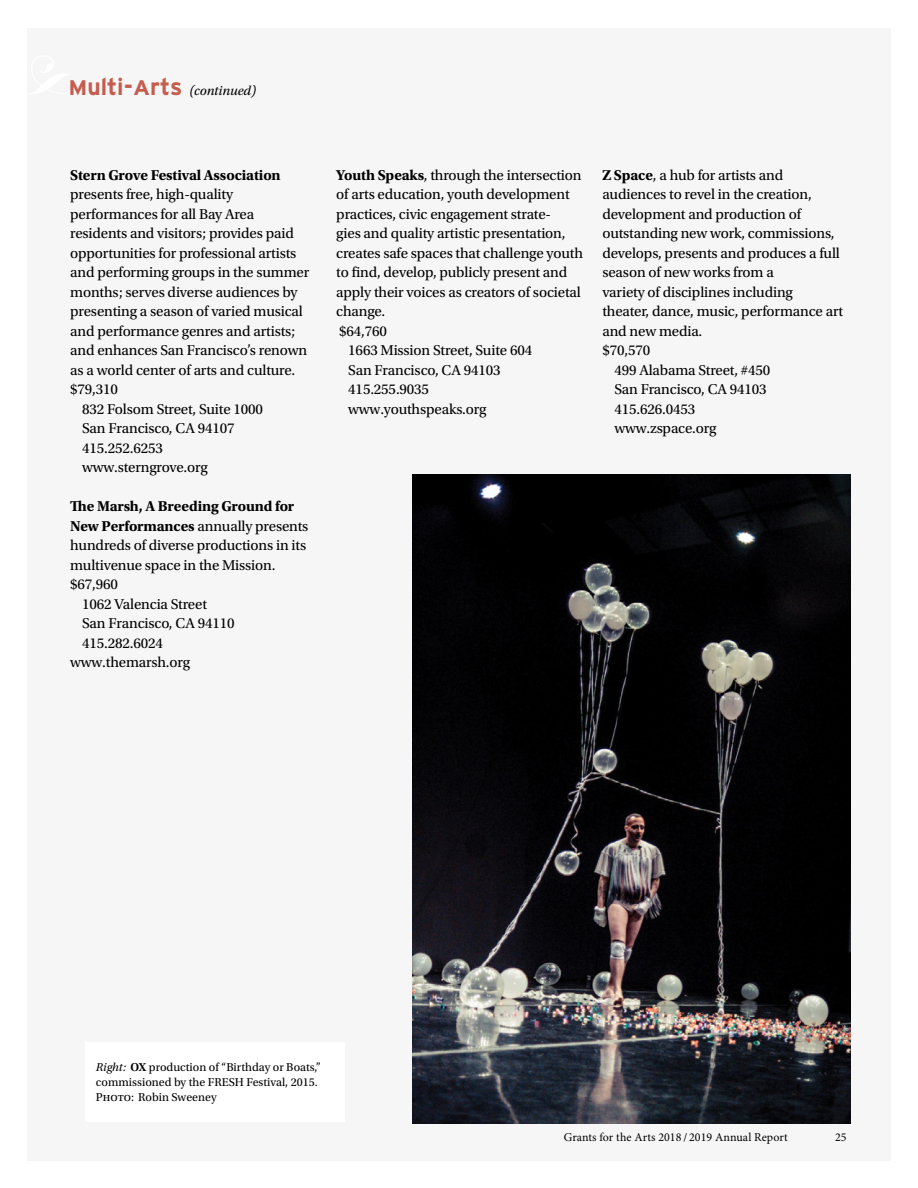
<style>
.page{position:relative;width:918px;height:1188px;background:#fff}
.page>*{position:absolute;margin:0;border:0;box-sizing:border-box;transform-origin:0 0}
.t1{font:15px "Utopia Std";letter-spacing:-.01em;color:#000}
.t2{font:700 15px "Utopia Std";letter-spacing:-.01em;color:#000}
.t3{font:italic 13.5px "Utopia Std";color:#000}
.t4{font:12px/15px "Utopia Std";color:#000}
.t5{font:12px "Minion Pro";letter-spacing:.005em;color:#000}
.s1{font-family:"Interstate";font-weight:700;font-style:normal;font-size:21.15px;color:#c55c4d}
.s2{font-family:"Interstate";font-weight:700;font-style:normal;font-size:24px;color:#c55c4d}
.s3{font-weight:700}
.s4{font-style:italic}
.s5{font-weight:600}
</style>
<div class="page">
<div style="left:27px;top:28px;width:864px;height:1133px;background:#f6f6f6"></div>
<div style="left:85px;top:1042px;width:259px;height:80px;background:#fff"></div>
<img style="left:412px;top:474px;width:438px;height:649px">
<p class="t3" style="left:68px;top:83px;width:189px"><span class="s1">M</span><span class="s2">ulti-</span><span class="s1">A</span><span class="s2">rts</span> (continued)</p>
<p class="t2" style="left:70px;top:166px;width:212px">Stern Grove Festival Association</p>
<p class="t1" style="left:70px;top:186px;width:165px">presents free, high-quality</p>
<p class="t1" style="left:70px;top:206px;width:186px">performances for all Bay Area</p>
<p class="t1" style="left:70px;top:225px;width:225px">residents and visitors; provides paid</p>
<p class="t1" style="left:70px;top:245px;width:228px">opportunities for professional artists</p>
<p class="t1" style="left:70px;top:264px;width:241px">and performing groups in the summer</p>
<p class="t1" style="left:70px;top:284px;width:229px">months; serves diverse audiences by</p>
<p class="t1" style="left:70px;top:303px;width:234px">presenting a season of varied musical</p>
<p class="t1" style="left:70px;top:323px;width:227px">and performance genres and artists;</p>
<p class="t1" style="left:70px;top:342px;width:239px">and enhances San Francisco’s renown</p>
<p class="t1" style="left:70px;top:362px;width:226px">as a world center of arts and culture.</p>
<p class="t1" style="left:70px;top:381px;width:49px">$79,310</p>
<p class="t1" style="left:82px;top:401px;width:182px">832 Folsom Street, Suite 1000</p>
<p class="t1" style="left:82px;top:420px;width:154px">San Francisco, CA 94107</p>
<p class="t1" style="left:82px;top:440px;width:82px">415.252.6253</p>
<p class="t1" style="left:82px;top:459px;width:127px">www.sterngrove.org</p>
<p class="t2" style="left:70px;top:498px;width:226px">The Marsh, A Breeding Ground for</p>
<p class="t1" style="left:70px;top:518px;width:240px"><span class="s3">New Performances</span> annually presents</p>
<p class="t1" style="left:70px;top:537px;width:238px">hundreds of diverse productions in its</p>
<p class="t1" style="left:70px;top:557px;width:207px">multivenue space in the Mission.</p>
<p class="t1" style="left:70px;top:576px;width:49px">$67,960</p>
<p class="t1" style="left:82px;top:596px;width:126px">1062 Valencia Street</p>
<p class="t1" style="left:82px;top:615px;width:154px">San Francisco, CA 94110</p>
<p class="t1" style="left:82px;top:635px;width:82px">415.282.6024</p>
<p class="t1" style="left:70px;top:654px;width:121px">www.themarsh.org</p>
<p class="t1" style="left:336px;top:167px;width:247px"><span class="s3">Youth Speaks</span>, through the intersection</p>
<p class="t1" style="left:336px;top:186px;width:235px">of arts education, youth development</p>
<p class="t1" style="left:336px;top:206px;width:216px">practices, civic engagement strate-</p>
<p class="t1" style="left:336px;top:225px;width:231px">gies and quality artistic presentation,</p>
<p class="t1" style="left:336px;top:245px;width:248px">creates safe spaces that challenge youth</p>
<p class="t1" style="left:336px;top:264px;width:233px">to find, develop, publicly present and</p>
<p class="t1" style="left:336px;top:284px;width:246px">apply their voices as creators of societal</p>
<p class="t1" style="left:336px;top:303px;width:51px">change.</p>
<p class="t1" style="left:339px;top:323px;width:49px">$64,760</p>
<p class="t1" style="left:348px;top:342px;width:185px">1663 Mission Street, Suite 604</p>
<p class="t1" style="left:348px;top:362px;width:154px">San Francisco, CA 94103</p>
<p class="t1" style="left:348px;top:381px;width:82px">415.255.9035</p>
<p class="t1" style="left:348px;top:401px;width:140px">www.youthspeaks.org</p>
<p class="t1" style="left:602px;top:167px;width:182px"><span class="s3">Z Space</span>, a hub for artists and</p>
<p class="t1" style="left:602px;top:186px;width:211px">audiences to revel in the creation,</p>
<p class="t1" style="left:602px;top:206px;width:200px">development and production of</p>
<p class="t1" style="left:602px;top:225px;width:234px">outstanding new work, commissions,</p>
<p class="t1" style="left:602px;top:245px;width:239px">develops, presents and produces a full</p>
<p class="t1" style="left:602px;top:264px;width:173px">season of new works from a</p>
<p class="t1" style="left:602px;top:284px;width:192px">variety of disciplines including</p>
<p class="t1" style="left:602px;top:303px;width:242px">theater, dance, music, performance art</p>
<p class="t1" style="left:602px;top:323px;width:102px">and new media.</p>
<p class="t1" style="left:602px;top:342px;width:49px">$70,570</p>
<p class="t1" style="left:614px;top:362px;width:158px">499 Alabama Street, #450</p>
<p class="t1" style="left:614px;top:381px;width:154px">San Francisco, CA 94103</p>
<p class="t1" style="left:614px;top:401px;width:82px">415.626.0453</p>
<p class="t1" style="left:614px;top:420px;width:104px">www.zspace.org</p>
<p class="t4" style="left:96px;top:1060px;width:226px"><span class="s4">Right:</span> <span class="s5">OX</span> production of “Birthday or Boats,” commissioned by the FRESH Festival, 2015.<br>Photo: Robin Sweeney</p>
<p class="t5" style="left:564px;top:1129px;width:225px">Grants for the Arts 2018 / 2019 Annual Report</p>
<p class="t5" style="left:835px;top:1129px;width:13px">25</p>
</div>
